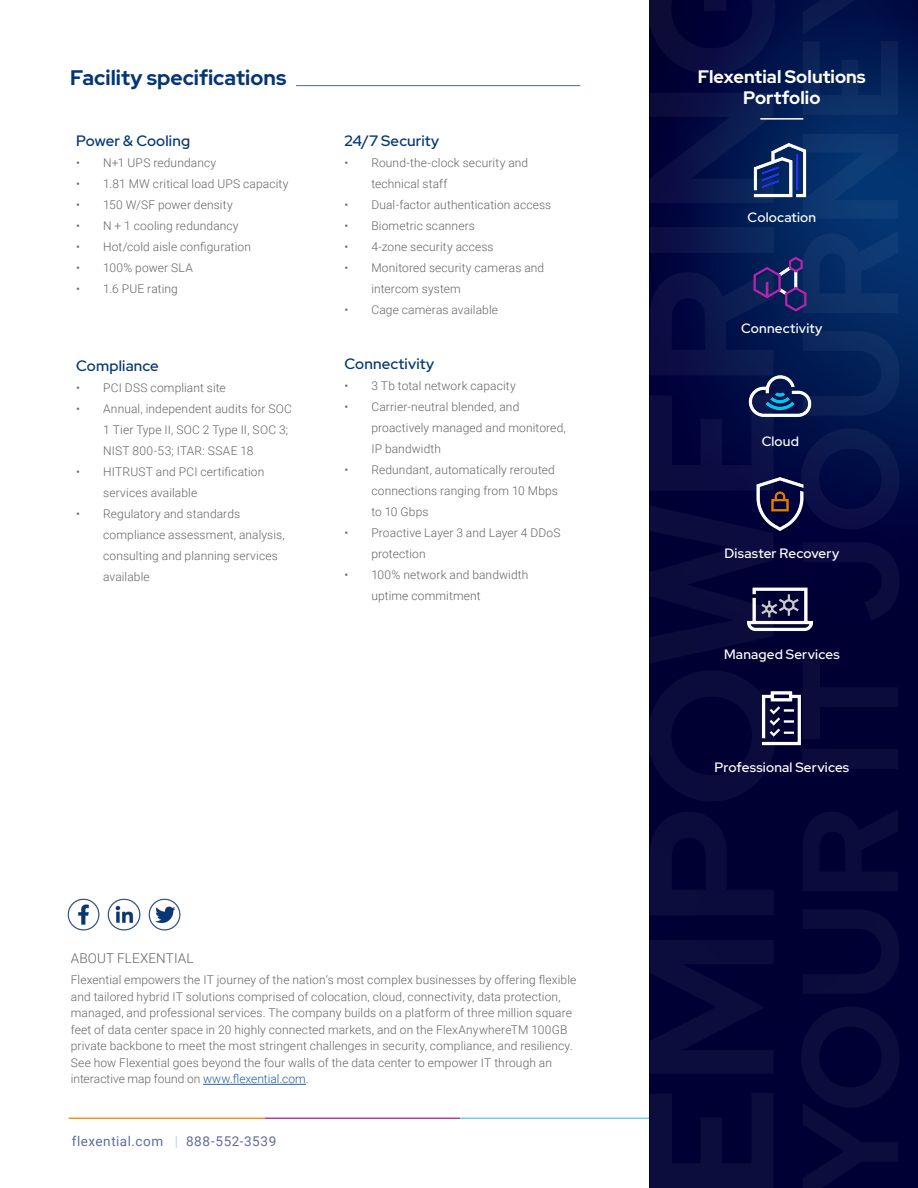
<style>
.page{position:relative;width:918px;height:1188px;background:#fff}
.page>*{position:absolute;margin:0;border:0;box-sizing:border-box;transform-origin:0 0}
.t1{font:700 21px "Red Hat Display";color:#043673}
.t2{font:700 18px/21px "Red Hat Display";letter-spacing:.005em;color:#fff;text-align:center}
.t3{font:500 15px "Red Hat Display";letter-spacing:.01em;color:#043673}
.t4{font:500 13.5px "Red Hat Display";letter-spacing:.015em;color:#fff}
.t5{font:13.5px "Roboto";letter-spacing:.04em;color:#606c9c}
.t6{font:300 13.5px "Roboto";letter-spacing:.01em;color:#636466}
.t7{font:300 12px/21px "Roboto";letter-spacing:.01em;color:#636466}
.s1{color:#215e9e}
.s2{color:#9fd6f5}
</style>
<div class="page">
<hr style="left:460px;top:1118px;width:196px;height:1px;background:#70cde3">
<hr style="left:264px;top:1118px;width:196px;height:1px;background:#b63e97">
<hr style="left:69px;top:1118px;width:195px;height:1px;background:#f7921e">
<svg style="left:649px;top:0;width:269px;height:1188px;background:#00083d"></svg>
<hr style="left:296px;top:85px;width:284px;height:1px;background:#043673">
<img style="left:744px;top:359px;width:73px;height:73px">
<img style="left:744px;top:134px;width:73px;height:73px">
<img style="left:744px;top:248px;width:73px;height:73px">
<img style="left:744px;top:468px;width:73px;height:73px">
<img style="left:744px;top:572px;width:73px;height:73px">
<img style="left:744px;top:681px;width:73px;height:73px">
<hr style="left:760px;top:118px;width:43px;height:2px;background:#fff">
<img style="left:67px;top:898px;width:33px;height:32px">
<img style="left:108px;top:898px;width:32px;height:32px">
<img style="left:148px;top:898px;width:33px;height:32px">
<hr style="left:203px;top:1084px;width:103px;height:1px;background:#215e9e">
<h1 class="t1" style="left:70px;top:64px;width:218px">Facility specifications</h1>
<p class="t3" style="left:76px;top:131px;width:115px">Power &amp; Cooling</p>
<p class="t7" style="left:76px;top:152px;width:141px">• N+1 UPS redundancy</p>
<p class="t7" style="left:76px;top:173px;width:214px">• 1.81 MW critical load UPS capacity</p>
<p class="t7" style="left:76px;top:194px;width:158px">• 150 W/SF power density</p>
<p class="t7" style="left:76px;top:215px;width:164px">• N + 1 cooling redundancy</p>
<p class="t7" style="left:76px;top:236px;width:176px">• Hot/cold aisle configuration</p>
<p class="t7" style="left:76px;top:257px;width:118px">• 100% power SLA</p>
<p class="t7" style="left:76px;top:278px;width:103px">• 1.6 PUE rating</p>
<p class="t3" style="left:76px;top:356px;width:84px">Compliance</p>
<p class="t7" style="left:76px;top:376px;width:151px">• PCI DSS compliant site</p>
<p class="t7" style="left:103px;top:397px;width:190px;text-indent:-27px">• Annual, independent audits for SOC<br>1 Tier Type II, SOC 2 Type II, SOC 3;<br>NIST 800-53; ITAR: SSAE 18</p>
<p class="t7" style="left:103px;top:460px;width:163px;text-indent:-27px">• HITRUST and PCI certification services available</p>
<p class="t7" style="left:103px;top:502px;width:183px;text-indent:-27px">• Regulatory and standards compliance assessment, analysis, consulting and planning services available</p>
<p class="t3" style="left:344px;top:131px;width:96px">24/7 Security</p>
<p class="t7" style="left:371px;top:152px;width:158px;text-indent:-27px">• Round-the-clock security and technical staff</p>
<p class="t7" style="left:344px;top:194px;width:208px">• Dual-factor authentication access</p>
<p class="t7" style="left:344px;top:215px;width:132px">• Biometric scanners</p>
<p class="t7" style="left:344px;top:236px;width:151px">• 4-zone security access</p>
<p class="t7" style="left:371px;top:257px;width:174px;text-indent:-27px">• Monitored security cameras and intercom system</p>
<p class="t7" style="left:344px;top:299px;width:155px">• Cage cameras available</p>
<p class="t3" style="left:344px;top:354px;width:91px">Connectivity</p>
<p class="t7" style="left:344px;top:375px;width:173px">• 3 Tb total network capacity</p>
<p class="t7" style="left:371px;top:396px;width:196px;text-indent:-27px">• Carrier-neutral blended, and proactively managed and monitored,<br>IP bandwidth</p>
<p class="t7" style="left:371px;top:459px;width:188px;text-indent:-27px">• Redundant, automatically rerouted connections ranging from 10 Mbps to 10 Gbps</p>
<p class="t7" style="left:371px;top:522px;width:191px;text-indent:-27px">• Proactive Layer 3 and Layer 4 DDoS protection</p>
<p class="t7" style="left:371px;top:564px;width:159px;text-indent:-27px">• 100% network and bandwidth uptime commitment</p>
<p class="t6" style="left:71px;top:949px;width:124px">ABOUT FLEXENTIAL</p>
<p class="t7" style="left:71px;top:971px;width:507px;line-height:16.5px">Flexential empowers the IT journey of the nation’s most complex businesses by offering flexible and tailored hybrid IT solutions comprised of colocation, cloud, connectivity, data protection, managed, and professional services. The company builds on a platform of three million square feet of data center space in 20 highly connected markets, and on the FlexAnywhereTM 100GB private backbone to meet the most stringent challenges in security, compliance, and resiliency.<br>See how Flexential goes beyond the four walls of the data center to empower IT through an interactive map found on <span class="s1">www.flexential.com</span>.</p>
<p class="t5" style="left:72px;top:1132px;width:206px">flexential.com <span class="s2">|</span> 888-552-3539</p>
<h2 class="t2" style="left:698px;top:66px;width:169px">Flexential Solutions<br>Portfolio</h2>
<p class="t4" style="left:748px;top:208px;width:70px">Colocation</p>
<p class="t4" style="left:741px;top:319px;width:83px">Connectivity</p>
<p class="t4" style="left:762px;top:432px;width:39px">Cloud</p>
<p class="t4" style="left:724px;top:545px;width:116px">Disaster Recovery</p>
<p class="t4" style="left:724px;top:646px;width:117px">Managed Services</p>
<p class="t4" style="left:714px;top:758px;width:136px">Professional Services</p>
</div>
